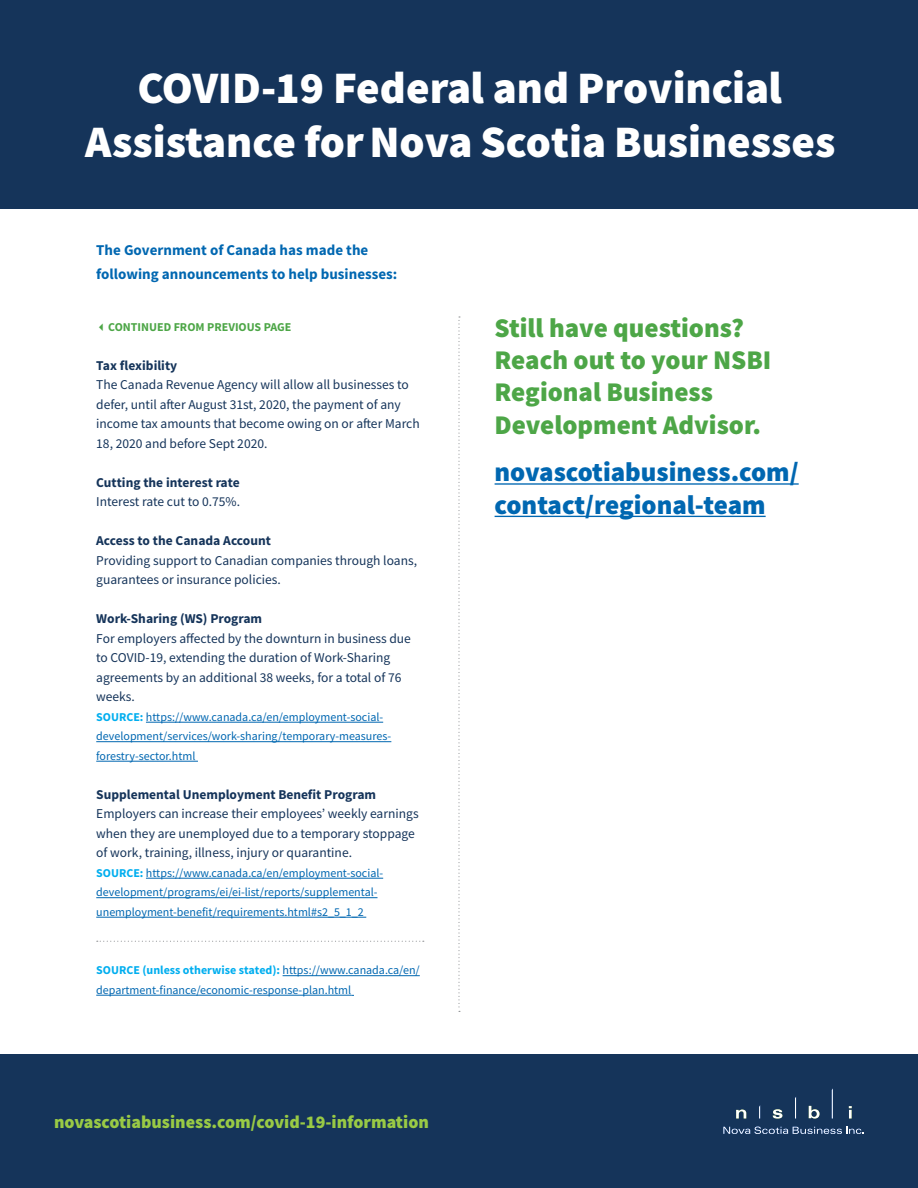
<style>
.page{position:relative;width:918px;height:1188px;background:#fff}
.page>*{position:absolute;margin:0;border:0;box-sizing:border-box;transform-origin:0 0}
.t1{font:45px/54px "Source Sans Variable";letter-spacing:.05em;color:#fff;text-align:center}
.t2{font:900 27px/32.4px "Source Sans Pro";color:#4da647}
.t3{font:900 27px/32.4px "Source Sans Pro";color:#0067b1}
.t4{font:900 18px "Source Sans Pro";color:#99ca45}
.t5{font:700 15px/24px "Source Sans Pro";color:#0067b1}
.t6{font:13.5px/19.5px "Source Sans Pro";color:#15345a}
.t7{font:700 13.5px "Source Sans Pro";color:#15345a}
.t8{font:12px/19.5px "Source Sans Pro";color:#0067b1}
.t9{font:700 12px "Source Sans Pro";color:#4da647}
.s1{font-weight:700;color:#00aeef}
</style>
<div class="page">
<div style="left:0;top:0;width:918px;height:208px;background:#15345a"></div>
<div style="left:0;top:1054px;width:918px;height:134px;background:#15345a"></div>
<svg style="left:723px;top:1127px;width:141px;height:7px"></svg>
<svg style="left:759px;top:1105px;width:1px;height:13px"></svg>
<svg style="left:795px;top:1097px;width:1px;height:21px"></svg>
<svg style="left:832px;top:1088px;width:1px;height:30px"></svg>
<svg style="left:773px;top:1109px;width:9px;height:10px"></svg>
<svg style="left:809px;top:1106px;width:11px;height:13px"></svg>
<svg style="left:736px;top:1110px;width:10px;height:8px"></svg>
<svg style="left:849px;top:1106px;width:3px;height:12px"></svg>
<hr style="left:146px;top:722px;width:237px;height:1px;background:#0067b1">
<hr style="left:96px;top:741px;width:295px;height:1px;background:#0067b1">
<hr style="left:96px;top:761px;width:102px;height:1px;background:#0067b1">
<hr style="left:146px;top:878px;width:237px;height:1px;background:#0067b1">
<hr style="left:96px;top:897px;width:282px;height:1px;background:#0067b1">
<hr style="left:96px;top:917px;width:270px;height:1px;background:#0067b1">
<hr style="left:283px;top:975px;width:137px;height:1px;background:#0067b1">
<hr style="left:96px;top:995px;width:255px;height:1px;background:#0067b1">
<svg style="left:458px;top:316px;width:2px;height:696px"></svg>
<svg style="left:97px;top:941px;width:327px;height:1px"></svg>
<hr style="left:495px;top:483px;width:304px;height:2px;background:#0067b1">
<hr style="left:495px;top:516px;width:271px;height:1px;background:#0067b1">
<h1 class="t1" style="left:85px;top:62px;width:749px">COVID-19 Federal and Provincial<br>Assistance for Nova Scotia Businesses</h1>
<p class="t5" style="left:96px;top:239px;width:303px">The Government of Canada has made the following announcements to help businesses:</p>
<p class="t9" style="left:96px;top:319px;width:197px">✓CONTINUED FROM PREVIOUS PAGE</p>
<p class="t7" style="left:96px;top:357px;width:82px">Tax flexibility</p>
<p class="t6" style="left:96px;top:375px;width:325px">The Canada Revenue Agency will allow all businesses to defer, until after August 31st, 2020, the payment of any income tax amounts that become owing on or after March 18, 2020 and before Sept 2020.</p>
<p class="t7" style="left:96px;top:474px;width:145px">Cutting the interest rate</p>
<p class="t6" style="left:96px;top:492px;width:145px">Interest rate cut to 0.75%.</p>
<p class="t7" style="left:96px;top:532px;width:176px">Access to the Canada Account</p>
<p class="t6" style="left:96px;top:551px;width:322px">Providing support to Canadian companies through loans, guarantees or insurance policies.</p>
<p class="t7" style="left:96px;top:610px;width:167px">Work-Sharing (WS) Program</p>
<p class="t6" style="left:96px;top:629px;width:316px">For employers affected by the downturn in business due to COVID-19, extending the duration of Work-Sharing agreements by an additional 38 weeks, for a total of 76 weeks.</p>
<p class="t8" style="left:96px;top:707px;width:297px"><span class="s1">SOURCE:</span> https://www.canada.ca/en/employment-social&shy;development/services/work-sharing/temporary-measures&shy;forestry-sector.html</p>
<p class="t7" style="left:96px;top:786px;width:281px">Supplemental Unemployment Benefit Program</p>
<p class="t6" style="left:96px;top:804px;width:324px">Employers can increase their employees’ weekly earnings when they are unemployed due to a temporary stoppage of work, training, illness, injury or quarantine.</p>
<p class="t8" style="left:96px;top:863px;width:288px"><span class="s1">SOURCE:</span> https://www.canada.ca/en/employment-social&shy;development/programs/ei/ei-list/reports/supplemental&shy;unemployment-benefit/requirements.html#s2_5_1_2</p>
<p class="t8" style="left:96px;top:961px;width:325px"><span class="s1">SOURCE (unless otherwise stated):</span> https://www.canada.ca/en/ department-finance/economic-response-plan.html</p>
<h3 class="t4" style="left:54px;top:1109px;width:376px">novascotiabusiness.com/covid-19-information</h3>
<h2 class="t2" style="left:495px;top:311px;width:278px">Still have questions?<br>Reach out to your NSBI<br>Regional Business<br>Development Advisor.</h2>
<h2 class="t3" style="left:495px;top:456px;width:306px">novascotiabusiness.com/ contact/regional-team</h2>
</div>
